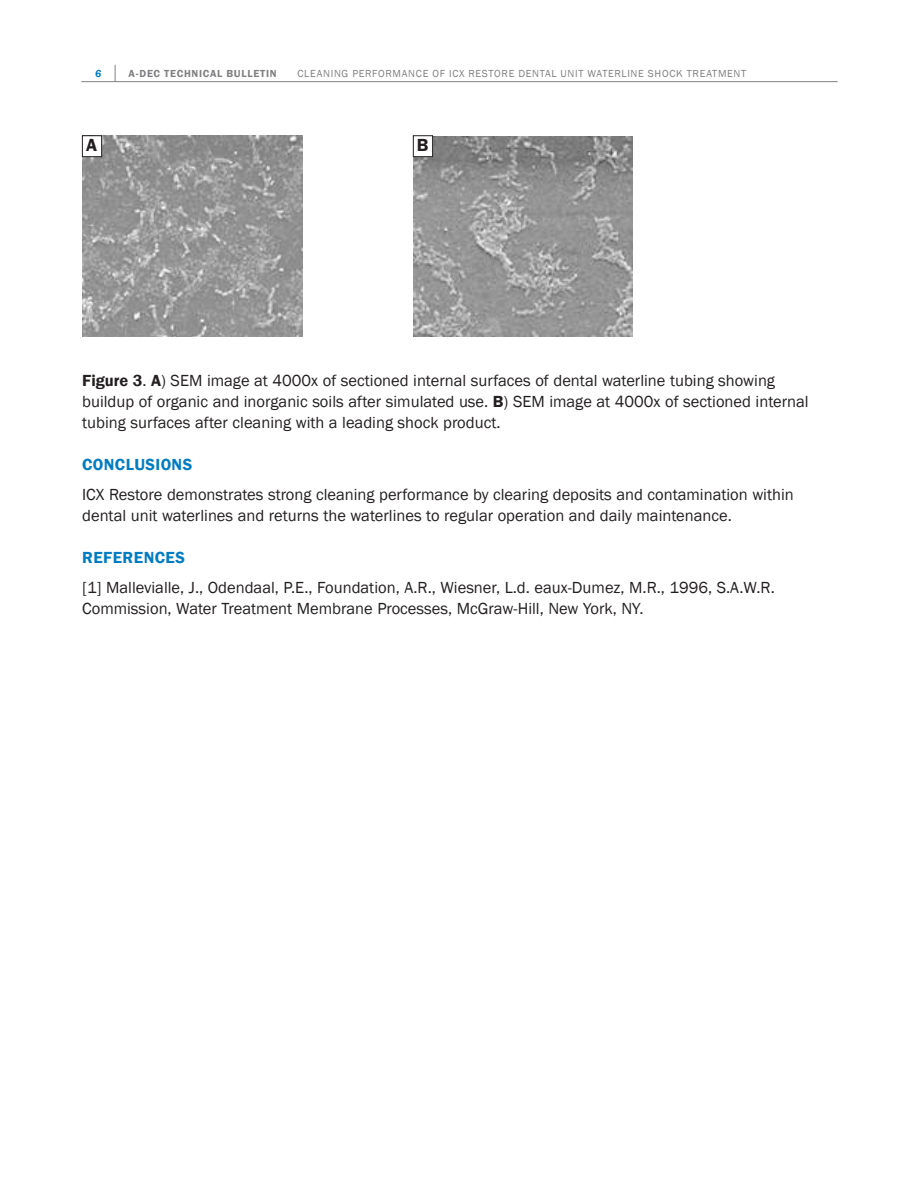
<style>
.page{position:relative;width:919px;height:1189px;background:#fff}
.page>*{position:absolute;margin:0;border:0;box-sizing:border-box;transform-origin:0 0}
.Body_Copy{font:600 18px "Franklin Gothic";color:#231f20}
.Body_Copy-2{font:16.5px/21px "Franklin Gothic";color:#231f20}
.Subhead_A{font:600 16.5px "Franklin Gothic";letter-spacing:.025em;color:#007cc2}
.t1{font:10.5px "Franklin Gothic";letter-spacing:.065em;color:#808083}
.t2{font:600 10.5px "Franklin Gothic";letter-spacing:.07em;color:#808083}
.t3{font:italic 600 10.5px "Franklin Gothic";color:#007cc2}
.s1{font-weight:600}
</style>
<div class="page">
<hr style="left:81px;top:81px;width:756px;height:1px;background:#808083">
<svg style="left:115px;top:65px;width:1px;height:17px"></svg>
<img style="left:83px;top:135px;width:219px;height:202px">
<img style="left:413px;top:136px;width:219px;height:201px">
<div style="left:82px;top:136px;width:20px;height:21px;background:#fff"></div>
<div style="left:82px;top:135px;width:20px;height:22px;border:1px solid #231f20"></div>
<div style="left:413px;top:136px;width:19px;height:21px;background:#fff"></div>
<div style="left:413px;top:135px;width:20px;height:22px;border:1px solid #231f20"></div>
<p class="t3" style="left:95px;top:67px;width:8px">6</p>
<p class="t2" style="left:129px;top:67px;width:150px">A-DEC TECHNICAL BULLETIN</p>
<p class="t1" style="left:297px;top:67px;width:450px">CLEANING PERFORMANCE OF ICX RESTORE DENTAL UNIT WATERLINE SHOCK TREATMENT</p>
<p class="Body_Copy" style="left:86px;top:134px;width:12px">A</p>
<p class="Body_Copy" style="left:417px;top:134px;width:13px">B</p>
<p class="Body_Copy-2" style="left:82px;top:370px;width:728px"><span class="s1">Figure 3</span>. <span class="s1">A</span>) SEM image at 4000x of sectioned internal surfaces of dental waterline tubing showing buildup of organic and inorganic soils after simulated use. <span class="s1">B</span>) SEM image at 4000x of sectioned internal tubing surfaces after cleaning with a leading shock product.</p>
<p class="Subhead_A" style="left:82px;top:454px;width:112px">CONCLUSIONS</p>
<p class="Body_Copy-2" style="left:82px;top:484px;width:713px">ICX Restore demonstrates strong cleaning performance by clearing deposits and contamination within dental unit waterlines and returns the waterlines to regular operation and daily maintenance.</p>
<p class="Subhead_A" style="left:82px;top:547px;width:104px">REFERENCES</p>
<p class="Body_Copy-2" style="left:82px;top:577px;width:694px">[1] Mallevialle, J., Odendaal, P.E., Foundation, A.R., Wiesner, L.d. eaux-Dumez, M.R., 1996, S.A.W.R.<br>Commission, Water Treatment Membrane Processes, McGraw-Hill, New York, NY.</p>
</div>
